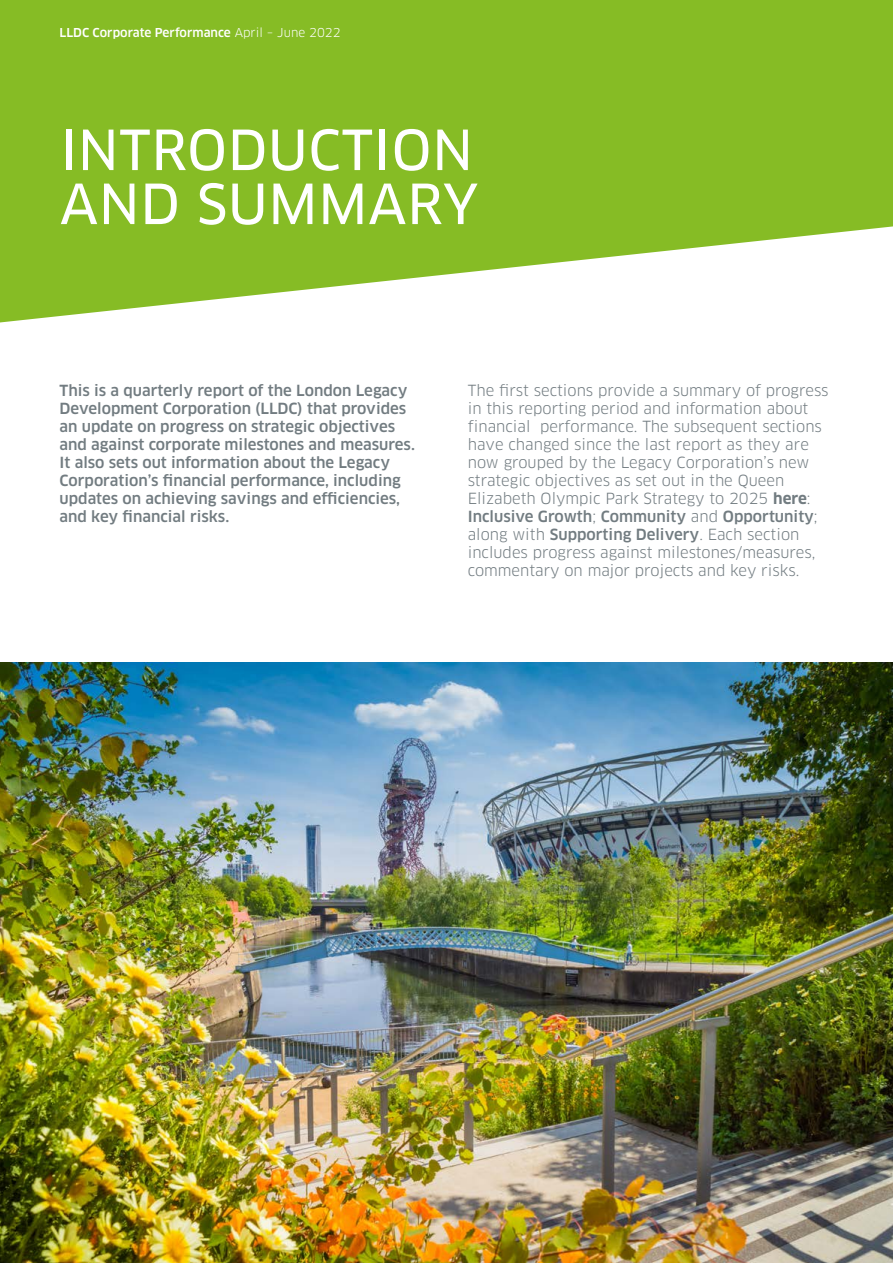
<style>
.page{position:relative;width:893px;height:1263px;background:#fff}
.page>*{position:absolute;margin:0;border:0;box-sizing:border-box;transform-origin:0 0}
.t1{font:54px/54px "Clan OT News";letter-spacing:.01em;color:#fff}
.t2{font:15px/18px "Clan OT";color:#727c81}
.t3{font:500 15px/18px "Clan OT";color:#727c81}
.t4{font:500 12px "Clan OT";color:#fff}
.s1{font-weight:400}
.s2{font-weight:700}
.s3{font-weight:500}
</style>
<div class="page">
<svg style="left:0;top:0;width:893px;height:322px;background:#97c545"></svg>
<img style="left:0;top:663px;width:893px;height:600px">
<p class="t4" style="left:60px;top:26px;width:283px">LLDC Corporate Performance <span class="s1">April – June 2022</span></p>
<h1 class="t1" style="left:60px;top:123px;width:420px">INTRODUCTION<br>AND SUMMARY</h1>
<p class="t3" style="left:60px;top:382px;width:357px">This is a quarterly report of the London Legacy Development Corporation (LLDC) that provides an update on progress on strategic objectives and against corporate milestones and measures.<br>It also sets out information about the Legacy Corporation’s financial performance, including updates on achieving savings and efficiencies, and key financial risks.</p>
<p class="t2" style="left:468px;top:382px;width:362px">The first sections provide a summary of progress in this reporting period and information about financial performance. The subsequent sections have changed since the last report as they are now grouped by the Legacy Corporation’s new strategic objectives as set out in the Queen Elizabeth Olympic Park Strategy to 2025 <span class="s2">here</span>:<br><span class="s3">Inclusive Growth</span>; <span class="s3">Community</span> and <span class="s3">Opportunity</span>; along with <span class="s3">Supporting Delivery</span>. Each section includes progress against milestones/measures, commentary on major projects and key risks.</p>
</div>
